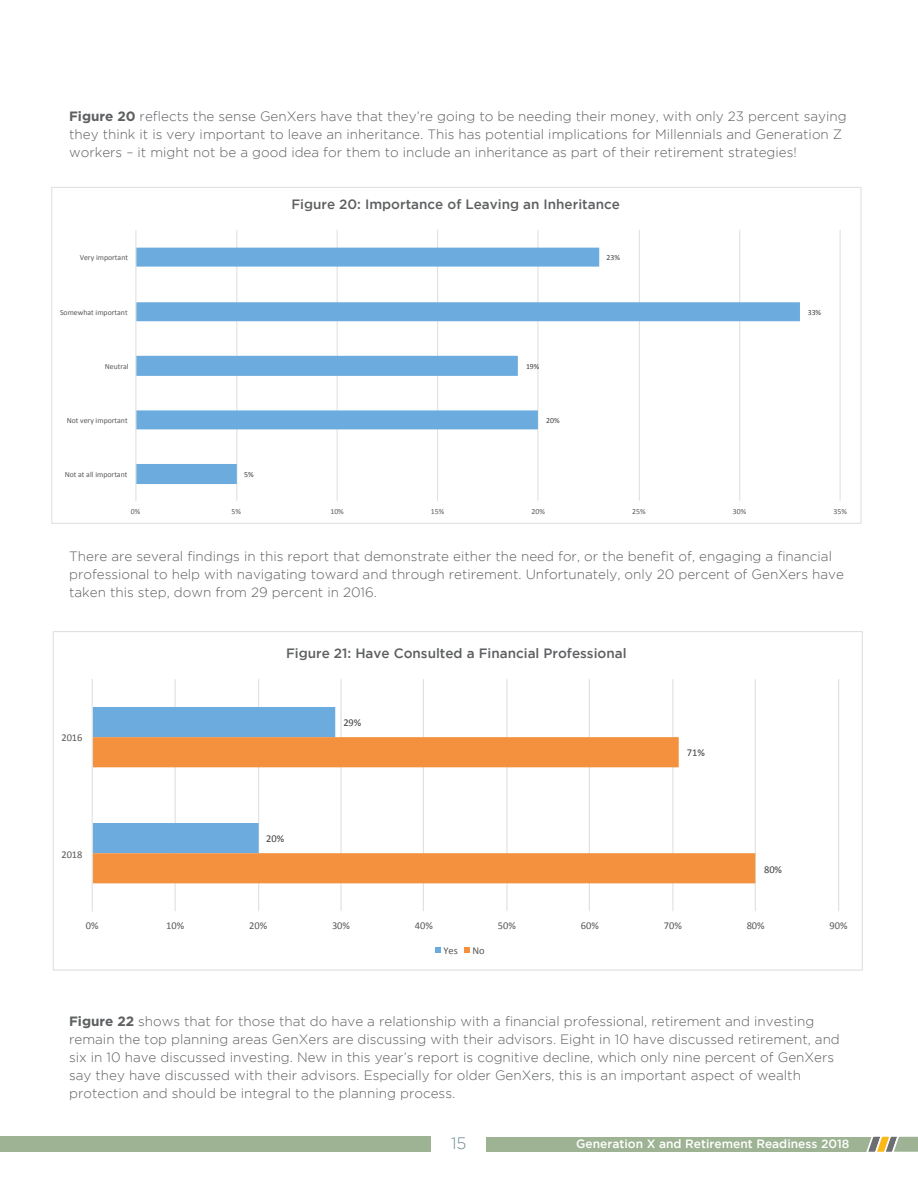
<style>
.page{position:relative;width:918px;height:1188px;background:#fff}
.page>*{position:absolute;margin:0;border:0;box-sizing:border-box;transform-origin:0 0}
.t1{font:300 16.5px "Gotham";color:#708c93}
.t2{font:16.2px "Calibri";color:#595959}
.t3{font:300 13.5px/18px "Gotham";color:#5d5f61}
.t4{font:500 13.5px "Gotham";color:#5d5f61}
.t5{font:13.35px "Calibri";color:#595959}
.t6{font:500 12px "Gotham";color:#fff}
.t7{font:10.5px "Calibri";color:#595959}
.t8{font:10.5px "Calibri";color:#404040}
.t9{font:7.8px "Calibri";color:#595959}
.t10{font:7.8px "Calibri";color:#404040}
.s1{font-weight:700}
</style>
<div class="page">
<div style="left:486px;top:1137px;width:388px;height:15px;background:#9db393"></div>
<div style="left:0;top:1137px;width:431px;height:15px;background:#9db393"></div>
<svg style="left:866px;top:1136px;width:52px;height:16px"></svg>
<hr style="left:236px;top:230px;width:1px;height:271px;background:#e1e1e1">
<hr style="left:337px;top:230px;width:1px;height:271px;background:#e1e1e1">
<hr style="left:437px;top:230px;width:1px;height:271px;background:#e1e1e1">
<hr style="left:537px;top:230px;width:1px;height:271px;background:#e1e1e1">
<hr style="left:639px;top:230px;width:1px;height:271px;background:#e1e1e1">
<hr style="left:739px;top:230px;width:1px;height:271px;background:#e1e1e1">
<hr style="left:840px;top:230px;width:1px;height:271px;background:#e1e1e1">
<svg style="left:136px;top:248px;width:664px;height:236px"></svg>
<hr style="left:135px;top:230px;width:1px;height:271px;background:#e1e1e1">
<hr style="left:175px;top:679px;width:1px;height:232px;background:#e1e1e1">
<hr style="left:258px;top:679px;width:1px;height:232px;background:#e1e1e1">
<hr style="left:340px;top:679px;width:2px;height:232px;background:#e1e1e1">
<hr style="left:423px;top:679px;width:1px;height:232px;background:#e1e1e1">
<hr style="left:506px;top:679px;width:2px;height:232px;background:#e1e1e1">
<hr style="left:589px;top:679px;width:1px;height:232px;background:#e1e1e1">
<hr style="left:672px;top:679px;width:1px;height:232px;background:#e1e1e1">
<hr style="left:755px;top:679px;width:1px;height:232px;background:#e1e1e1">
<hr style="left:838px;top:679px;width:1px;height:232px;background:#e1e1e1">
<div style="left:93px;top:707px;width:242px;height:30px;background:#6babdd"></div>
<svg style="left:93px;top:737px;width:662px;height:146px"></svg>
<hr style="left:92px;top:679px;width:1px;height:233px;background:#e1e1e1">
<svg style="left:435px;top:947px;width:6px;height:6px"></svg>
<svg style="left:465px;top:947px;width:5px;height:6px"></svg>
<p class="t3" style="left:69px;top:107px;width:779px"><span class="s1">Figure 20</span> reflects the sense GenXers have that they’re going to be needing their money, with only 23 percent saying they think it is very important to leave an inheritance. This has potential implications for Millennials and Generation Z workers – it might not be a good idea for them to include an inheritance as part of their retirement strategies!</p>
<p class="t4" style="left:291px;top:196px;width:330px">Figure 20: Importance of Leaving an Inheritance</p>
<p class="t5" style="left:326px;top:199px;width:261px">Figure 20: Importance of Leaving an Inheritance</p>
<p class="t9" style="left:80px;top:253px;width:50px">Very important</p>
<p class="t10" style="left:607px;top:253px;width:15px">23%</p>
<p class="t9" style="left:60px;top:307px;width:69px">Somewhat important</p>
<p class="t10" style="left:808px;top:307px;width:15px">33%</p>
<p class="t9" style="left:105px;top:361px;width:25px">Neutral</p>
<p class="t10" style="left:526px;top:361px;width:15px">19%</p>
<p class="t9" style="left:67px;top:416px;width:62px">Not very important</p>
<p class="t10" style="left:546px;top:416px;width:15px">20%</p>
<p class="t9" style="left:65px;top:470px;width:64px">Not at all important</p>
<p class="t10" style="left:244px;top:470px;width:11px">5%</p>
<p class="t9" style="left:131px;top:506px;width:11px">0%</p>
<p class="t9" style="left:231px;top:506px;width:11px">5%</p>
<p class="t9" style="left:330px;top:506px;width:15px">10%</p>
<p class="t9" style="left:431px;top:506px;width:15px">15%</p>
<p class="t9" style="left:532px;top:506px;width:15px">20%</p>
<p class="t9" style="left:632px;top:506px;width:15px">25%</p>
<p class="t9" style="left:733px;top:506px;width:15px">30%</p>
<p class="t9" style="left:833px;top:506px;width:15px">35%</p>
<p class="t3" style="left:69px;top:547px;width:776px">There are several findings in this report that demonstrate either the need for, or the benefit of, engaging a financial professional to help with navigating toward and through retirement. Unfortunately, only 20 percent of GenXers have taken this step, down from 29 percent in 2016.</p>
<p class="t2" style="left:293px;top:643px;width:332px">Figure 21: Have Consulted a Financial Professional</p>
<p class="t4" style="left:286px;top:645px;width:342px">Figure 21: Have Consulted a Financial Professional</p>
<p class="t7" style="left:61px;top:731px;width:23px">2016</p>
<p class="t7" style="left:61px;top:848px;width:23px">2018</p>
<p class="t8" style="left:266px;top:832px;width:20px">20%</p>
<p class="t8" style="left:343px;top:716px;width:20px">29%</p>
<p class="t8" style="left:687px;top:746px;width:20px">71%</p>
<p class="t8" style="left:764px;top:863px;width:20px">80%</p>
<p class="t7" style="left:86px;top:919px;width:14px">0%</p>
<p class="t7" style="left:166px;top:919px;width:20px">10%</p>
<p class="t7" style="left:249px;top:919px;width:20px">20%</p>
<p class="t7" style="left:332px;top:919px;width:20px">30%</p>
<p class="t7" style="left:415px;top:919px;width:20px">40%</p>
<p class="t7" style="left:498px;top:919px;width:20px">50%</p>
<p class="t7" style="left:581px;top:919px;width:20px">60%</p>
<p class="t7" style="left:664px;top:919px;width:20px">70%</p>
<p class="t7" style="left:747px;top:919px;width:20px">80%</p>
<p class="t7" style="left:830px;top:919px;width:20px">90%</p>
<p class="t7" style="left:443px;top:944px;width:16px">Yes</p>
<p class="t7" style="left:473px;top:944px;width:14px">No</p>
<p class="t3" style="left:69px;top:1012px;width:772px"><span class="s1">Figure 22</span> shows that for those that do have a relationship with a financial professional, retirement and investing remain the top planning areas GenXers are discussing with their advisors. Eight in 10 have discussed retirement, and six in 10 have discussed investing. New in this year’s report is cognitive decline, which only nine percent of GenXers say they have discussed with their advisors. Especially for older GenXers, this is an important aspect of wealth protection and should be integral to the planning process.</p>
<p class="t1" style="left:451px;top:1134px;width:17px">15</p>
<p class="t6" style="left:576px;top:1137px;width:275px">Generation X and Retirement Readiness 2018</p>
</div>
